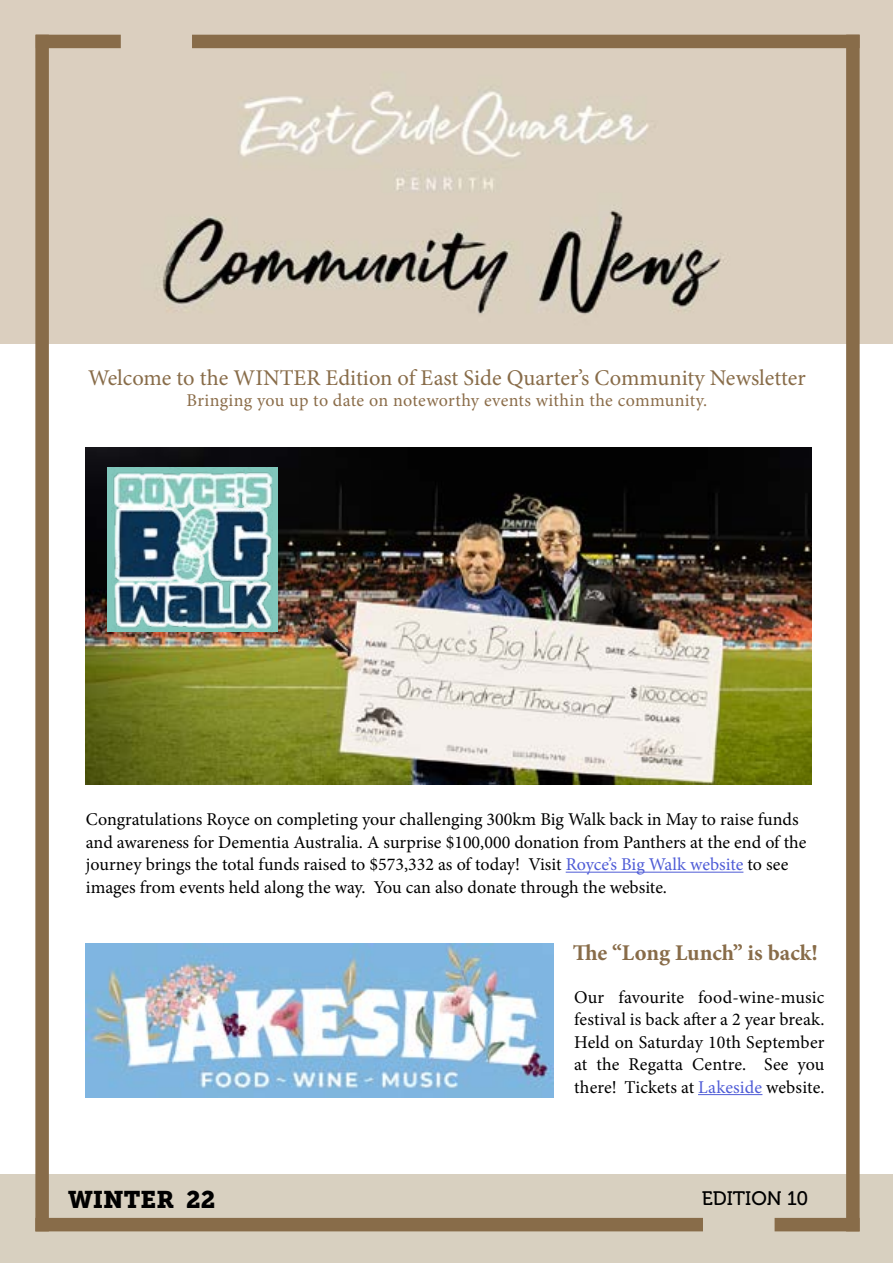
<style>
.page{position:relative;width:893px;height:1263px;background:#fff}
.page>*{position:absolute;margin:0;border:0;box-sizing:border-box;transform-origin:0 0}
.t1{font:24px "Museo Slab 900";color:#000}
.t2{font:22.5px "Minion Pro";color:#886c49}
.t3{font:700 22.5px "Minion Pro";color:#886c49}
.t4{font:19.5px "Museo 500";color:#000}
.t5{font:18px/22.5px "Minion Pro";color:#000;text-align:justify}
.t6{font:18px "Minion Pro";letter-spacing:.015em;color:#8b6d4a}
.s1{color:#4f5cd6}
</style>
<div class="page">
<div style="left:0;top:1175px;width:893px;height:88px;background:#d8d0c0"></div>
<img style="left:0;top:1px;width:893px;height:342px">
<div style="left:35px;top:1218px;width:668px;height:13px;background:#886c49"></div>
<div style="left:36px;top:35px;width:85px;height:13px;background:#886c49"></div>
<div style="left:35px;top:35px;width:14px;height:1196px;background:#886c49"></div>
<div style="left:775px;top:1218px;width:85px;height:13px;background:#886c49"></div>
<div style="left:192px;top:35px;width:668px;height:13px;background:#886c49"></div>
<div style="left:846px;top:35px;width:14px;height:1196px;background:#886c49"></div>
<hr style="left:698px;top:1094px;width:64px;height:1px;background:#4f5cd6">
<hr style="left:566px;top:872px;width:177px;height:1px;background:#4f5cd6">
<img style="left:86px;top:447px;width:726px;height:337px">
<img style="left:86px;top:943px;width:468px;height:154px">
<div style="left:107px;top:467px;width:170px;height:164px;background:#81c7bc"></div>
<img style="left:111px;top:472px;width:162px;height:157px">
<p class="t2" style="left:88px;top:363px;width:719px">Welcome to the WINTER Edition of East Side Quarter’s Community Newsletter</p>
<p class="t6" style="left:187px;top:389px;width:522px">Bringing you up to date on noteworthy events within the community.</p>
<p class="t5" style="left:86px;top:808px;width:722px;text-align:left">Congratulations Royce on completing your challenging 300km Big Walk back in May to raise funds and awareness for Dementia Australia. A surprise $100,000 donation from Panthers at the end of the journey brings the total funds raised to $573,332 as of today! Visit <span class="s1">Royce’s Big Walk website</span> to see images from events held along the way. You can also donate through the website.</p>
<p class="t3" style="left:573px;top:937px;width:247px">The “Long Lunch” is back!</p>
<p class="t5" style="left:574px;top:986px;width:252px">Our favourite food-wine-music festival is back after a 2 year break.<br>Held on Saturday 10th September at the Regatta Centre. See you there! Tickets at <span class="s1">Lakeside</span> website.</p>
<h1 class="t1" style="left:68px;top:1185px;width:149px">WINTER 22</h1>
<p class="t4" style="left:702px;top:1187px;width:108px">EDITION 10</p>
</div>
